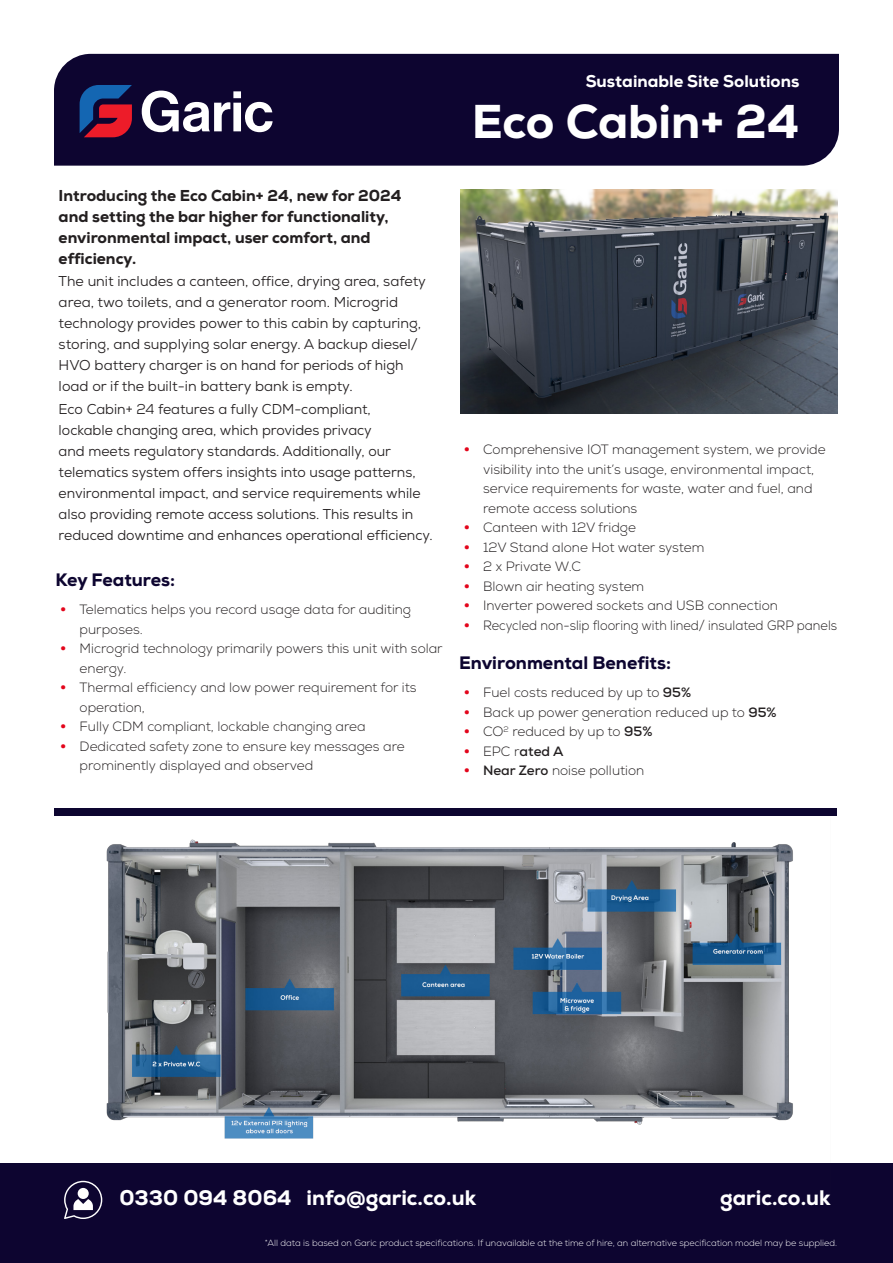
<style>
.page{position:relative;width:893px;height:1263px;background:#fff}
.page>*{position:absolute;margin:0;border:0;box-sizing:border-box;transform-origin:0 0}
.Product_name{font:800 47.4px "Nexa";color:#fff}
.t1{font:800 21px "Nexa";color:#fff}
.heading{font:800 18px "Nexa";color:#0d0530}
.t2{font:800 16.8px "Nexa";color:#fff}
.Intro_bold_text{font:800 15.75px/21px "Nexa";color:#231f20}
.Intro_bold_text-2{font:14.25px/21px "Nexa";color:#231f20}
.bullets{font:300 13.5px/19.5px "Nexa";color:#231f20}
.bullets-2{font:300 13.5px "Nexa";color:#231f20;scale:.94 1}
.bullets-3{font:700 13.5px "Nexa";color:#231f20}
.t3{font:300 9px "Nexa";color:#fff}
.s1{font-weight:800;font-size:15px;color:#e3051b}
.s2{font-weight:700}
.s3{font-weight:300}
</style>
<div class="page">
<div style="left:54px;top:54px;width:785px;height:112px;background:#0d0530"></div>
<div style="left:0;top:1163px;width:893px;height:100px;background:#0d0530"></div>
<svg style="left:64px;top:1181px;width:38px;height:38px"></svg>
<div style="left:78px;top:1188px;width:11px;height:11px;background:#fff;border-radius:50%"></div>
<svg style="left:80px;top:85px;width:52px;height:52px;background:#622e59"></svg>
<svg style="left:142px;top:91px;width:131px;height:41px"></svg>
<div style="left:54px;top:808px;width:783px;height:7px;background:#0d0530"></div>
<img style="left:460px;top:189px;width:377px;height:224px">
<img style="left:78px;top:815px;width:755px;height:381px">
<p class="t2" style="left:586px;top:71px;width:215px">Sustainable Site Solutions</p>
<p class="Product_name" style="left:472px;top:91px;width:329px">Eco Cabin+ 24</p>
<p class="Intro_bold_text" style="left:59px;top:185px;width:344px">Introducing the Eco Cabin+ 24, new for 2024 and setting the bar higher for functionality, environmental impact, user comfort, and efficiency.</p>
<p class="Intro_bold_text-2" style="left:59px;top:271px;width:369px">The unit includes a canteen, office, drying area, safety area, two toilets, and a generator room. Microgrid technology provides power to this cabin by capturing, storing, and supplying solar energy. A backup diesel/ HVO battery charger is on hand for periods of high load or if the built-in battery bank is empty.</p>
<p class="Intro_bold_text-2" style="left:59px;top:398px;width:376px">Eco Cabin+ 24 features a fully CDM-compliant,<br>lockable changing area, which provides privacy<br>and meets regulatory standards. Additionally, our telematics system offers insights into usage patterns, environmental impact, and service requirements while also providing remote access solutions. This results in reduced downtime and enhances operational efficiency.</p>
<p class="heading" style="left:56px;top:568px;width:121px">Key Features:</p>
<p class="bullets" style="left:80px;top:600px;width:333px;text-indent:-20px"><span class="s1">•</span> Telematics helps you record usage data for auditing purposes.</p>
<p class="bullets" style="left:80px;top:639px;width:365px;text-indent:-20px"><span class="s1">•</span> Microgrid technology primarily powers this unit with solar energy.</p>
<p class="bullets" style="left:80px;top:678px;width:338px;text-indent:-20px"><span class="s1">•</span> Thermal efficiency and low power requirement for its operation,</p>
<p class="bullets" style="left:60px;top:717px;width:307px"><span class="s1">•</span> Fully CDM compliant, lockable changing area</p>
<p class="bullets" style="left:80px;top:736px;width:327px;text-indent:-20px"><span class="s1">•</span> Dedicated safety zone to ensure key messages are prominently displayed and observed</p>
<p class="bullets" style="left:483px;top:440px;width:344px;text-indent:-20px"><span class="s1">•</span> Comprehensive IOT management system, we provide visibility into the unit’s usage, environmental impact, service requirements for waste, water and fuel, and remote access solutions</p>
<p class="bullets" style="left:464px;top:518px;width:174px"><span class="s1">•</span> Canteen with 12V fridge</p>
<p class="bullets" style="left:464px;top:538px;width:242px"><span class="s1">•</span> 12V Stand alone Hot water system</p>
<p class="bullets" style="left:464px;top:557px;width:119px"><span class="s1">•</span> 2 x Private W.C</p>
<p class="bullets" style="left:464px;top:577px;width:182px"><span class="s1">•</span> Blown air heating system</p>
<p class="bullets" style="left:464px;top:596px;width:316px"><span class="s1">•</span> Inverter powered sockets and USB connection</p>
<p class="bullets-2" style="left:464px;top:617px;width:399px"><span class="s1">•</span> Recycled non-slip flooring with lined/ insulated GRP panels</p>
<p class="heading" style="left:459px;top:651px;width:213px">Environmental Benefits:</p>
<p class="bullets" style="left:464px;top:683px;width:229px"><span class="s1">•</span> Fuel costs reduced by up to <span class="s2">95%</span></p>
<p class="bullets" style="left:464px;top:703px;width:314px"><span class="s1">•</span> Back up power generation reduced up to <span class="s2">95%</span></p>
<p class="bullets" style="left:464px;top:722px;width:190px"><span class="s1">•</span> CO<sup>2</sup> reduced by up to <span class="s2">95%</span></p>
<p class="bullets-3" style="left:464px;top:743px;width:101px"><span class="s1">•</span> <span class="s3">EPC r</span>ated A</p>
<p class="bullets" style="left:464px;top:761px;width:182px"><span class="s1">•</span> <span class="s2">Near Zero</span> noise pollution</p>
<h2 class="t1" style="left:119px;top:1184px;width:358px">0330 094 8064 info@garic.co.uk</h2>
<h2 class="t1" style="left:720px;top:1184px;width:112px">garic.co.uk</h2>
<p class="t3" style="left:265px;top:1238px;width:574px">*All data is based on Garic product specifications. If unavailable at the time of hire, an alternative specification model may be supplied.</p>
</div>
